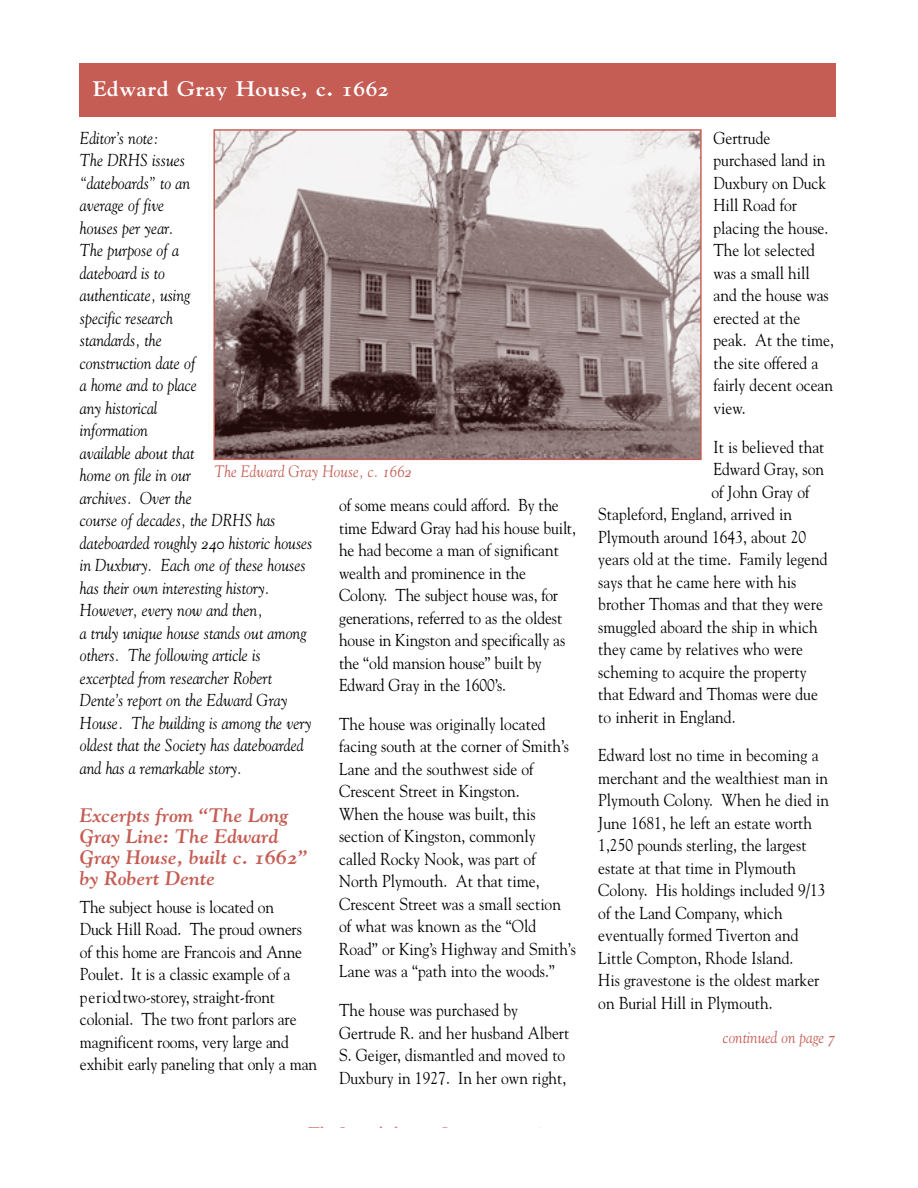
<style>
.page{position:relative;width:918px;height:1188px;background:#fff}
.page>*{position:absolute;margin:0;border:0;box-sizing:border-box;transform-origin:0 0}
.t1{font:21px "Goudy Bold Os F";letter-spacing:.025em;color:#fff;scale:1.1 1}
.t2{font:19.5px/21px "Goudy Bold Italic Os F";color:#c55d54}
.t3{font:17.25px/22.5px "Goudy";color:#000;scale:.9 1}
.t4{font:17.25px/22.5px "Goudy Italic Os F";color:#000;scale:.9 1}
.t5{font:16.5px "Goudy Italic Os F";color:#c55d54;scale:.9 1}
</style>
<div class="page">
<div style="left:80px;top:63px;width:756px;height:54px;background:#c55d54"></div>
<svg style="left:213px;top:129px;width:489px;height:331px"></svg>
<p class="t1" style="left:93px;top:80px;width:271px">Edward Gray House, c. 1662</p>
<p class="t4" style="left:80px;top:128px;width:260px">Editor’s note:<br>The DRHS issues<br>“dateboards” to an<br>average of five<br>houses per year.<br>The purpose of a<br>dateboard is to<br>authenticate, using<br>specific research<br>standards, the<br>construction date of<br>a home and to place<br>any historical<br>information<br>available about that<br>home on file in our<br>archives. Over the<br>course of decades, the DRHS has dateboarded roughly 240 historic houses in Duxbury. Each one of these houses has their own interesting history.<br>However, every now and then,<br>a truly unique house stands out among others. The following article is excerpted from researcher Robert<br>Dente’s report on the Edward Gray<br>House. The building is among the very oldest that the Society has dateboarded and has a remarkable story.</p>
<p class="t2" style="left:80px;top:806px;width:229px">Excerpts from “The Long<br>Gray Line: The Edward<br>Gray House, built c. 1662” by Robert Dente</p>
<p class="t3" style="left:80px;top:897px;width:265px">The subject house is located on<br>Duck Hill Road. The proud owners of this home are Francois and Anne Poulet. It is a classic example of a<br>p e r iod two-storey, straight-front colonial. The two front parlors are magnificent rooms, very large and exhibit early paneling that only a man</p>
<p class="t5" style="left:215px;top:465px;width:221px">The Edward Gray House, c. 1662</p>
<p class="t3" style="left:339px;top:495px;width:265px">of some means could afford. By the time Edward Gray had his house built, he had become a man of significant wealth and prominence in the<br>C o lo n y. The subject house was, for generations, referred to as the oldest house in Kingston and specifically as the “old mansion house” built by Edward Gray in the 1600’s.</p>
<p class="t3" style="left:339px;top:714px;width:265px">The house was originally located facing south at the corner of Smith’s<br>Lane and the southwest side of<br>Crescent Street in Kingston.<br>When the house was built, this section of Kingston, commonly called Rocky Nook, was part of<br>North Plymouth. At that time,<br>Crescent Street was a small section of what was known as the “Old<br>Road” or King’s Highway and Smith’s<br>Lane was a “path into the woods.”</p>
<p class="t3" style="left:339px;top:1000px;width:257px">The house was purchased by<br>Gertrude R. and her husband Albert<br>S. Geiger, dismantled and moved to<br>Duxbury in 1927. In her own right,</p>
<p class="t3" style="left:714px;top:128px;width:135px">Gertrude purchased land in<br>Duxbury on Duck<br>Hill Road for placing the house.<br>The lot selected was a small hill and the house was erected at the peak. At the time, the site offered a fairly decent ocean view.</p>
<p class="t3" style="left:714px;top:437px;width:125px">It is believed that</p>
<p class="t3" style="left:714px;top:459px;width:124px">Edward Gray, son</p>
<p class="t3" style="left:711px;top:482px;width:111px">of John Gray of</p>
<p class="t3" style="left:598px;top:504px;width:217px">Stapleford, England, arrived in</p>
<p class="t3" style="left:598px;top:527px;width:233px">Plymouth around 1643, about 20</p>
<p class="t3" style="left:598px;top:549px;width:256px">years old at the time. Family legend</p>
<p class="t3" style="left:598px;top:572px;width:221px">says that he came here with his</p>
<p class="t3" style="left:598px;top:594px;width:251px">brother Thomas and that they were</p>
<p class="t3" style="left:598px;top:617px;width:245px">smuggled aboard the ship in which</p>
<p class="t3" style="left:598px;top:639px;width:229px">they came by relatives who were</p>
<p class="t3" style="left:598px;top:662px;width:233px">scheming to acquire the property</p>
<p class="t3" style="left:598px;top:684px;width:246px">that Edward and Thomas were due</p>
<p class="t3" style="left:598px;top:707px;width:154px">to inherit in England.</p>
<p class="t3" style="left:598px;top:745px;width:258px">Edward lost no time in becoming a merchant and the wealthiest man in<br>Plymouth Colony. When he died in<br>June 1681, he left an estate worth<br>1,250 pounds sterling, the largest estate at that time in Plymouth<br>Colony. His holdings included 9/13 of the Land Company, which eventually formed Tiverton and<br>Little Compton, Rhode Island.<br>His gravestone is the oldest marker on Burial Hill in Plymouth.</p>
<p class="t5" style="left:723px;top:1031px;width:127px">continued on page 7</p>
</div>
